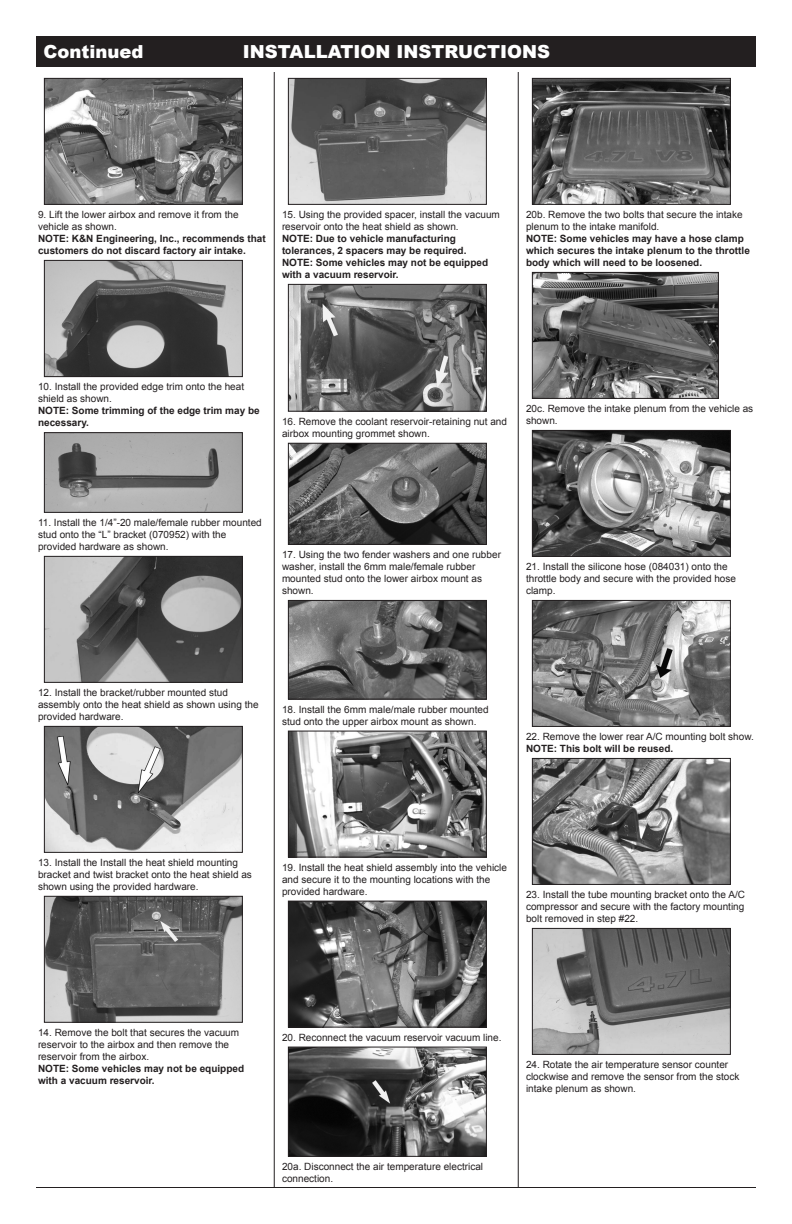
<style>
.page{position:relative;width:792px;height:1224px;background:#fff}
.page>*{position:absolute;margin:0;border:0;box-sizing:border-box;transform-origin:0 0}
.t1{font:900 18px "Arial";color:#fff}
.t2{font:10px/12px "Arial";color:#231f20}
.t3{font:700 10px/12px "Arial";color:#231f20}
</style>
<div class="page">
<div style="left:36px;top:36px;width:720px;height:31px;background:#231f20"></div>
<hr style="left:274px;top:72px;width:1px;height:1116px;background:#231f20">
<hr style="left:518px;top:72px;width:1px;height:1116px;background:#231f20">
<hr style="left:36px;top:1187px;width:720px;height:1px;background:#231f20">
<img style="left:46px;top:434px;width:195px;height:77px">
<div style="left:44px;top:432px;width:199px;height:81px;border:1px solid #231f20"></div>
<img style="left:46px;top:558px;width:195px;height:123px">
<div style="left:44px;top:556px;width:199px;height:127px;border:1px solid #231f20"></div>
<img style="left:46px;top:728px;width:195px;height:123px">
<div style="left:44px;top:726px;width:199px;height:127px;border:1px solid #231f20"></div>
<img style="left:46px;top:898px;width:195px;height:123px">
<div style="left:44px;top:896px;width:199px;height:127px;border:1px solid #231f20"></div>
<img style="left:290px;top:80px;width:195px;height:123px">
<div style="left:288px;top:78px;width:199px;height:127px;border:1px solid #231f20"></div>
<img style="left:290px;top:286px;width:195px;height:124px">
<div style="left:288px;top:284px;width:199px;height:128px;border:1px solid #231f20"></div>
<img style="left:290px;top:445px;width:195px;height:98px">
<div style="left:288px;top:443px;width:199px;height:102px;border:1px solid #231f20"></div>
<img style="left:290px;top:602px;width:195px;height:95px">
<div style="left:288px;top:600px;width:199px;height:99px;border:1px solid #231f20"></div>
<img style="left:290px;top:733px;width:195px;height:122px">
<div style="left:288px;top:731px;width:199px;height:126px;border:1px solid #231f20"></div>
<img style="left:290px;top:903px;width:195px;height:122px">
<div style="left:288px;top:901px;width:199px;height:126px;border:1px solid #231f20"></div>
<img style="left:290px;top:1049px;width:195px;height:106px">
<div style="left:288px;top:1047px;width:199px;height:110px;border:1px solid #231f20"></div>
<img style="left:534px;top:80px;width:195px;height:123px">
<div style="left:532px;top:78px;width:199px;height:127px;border:1px solid #231f20"></div>
<img style="left:534px;top:274px;width:183px;height:123px">
<div style="left:532px;top:272px;width:187px;height:127px;border:1px solid #231f20"></div>
<img style="left:534px;top:432px;width:195px;height:123px">
<div style="left:532px;top:430px;width:199px;height:127px;border:1px solid #231f20"></div>
<img style="left:534px;top:602px;width:195px;height:123px">
<div style="left:532px;top:600px;width:199px;height:127px;border:1px solid #231f20"></div>
<img style="left:534px;top:760px;width:195px;height:123px">
<div style="left:532px;top:758px;width:199px;height:127px;border:1px solid #231f20"></div>
<img style="left:46px;top:262px;width:195px;height:113px">
<div style="left:44px;top:260px;width:199px;height:117px;border:1px solid #231f20"></div>
<img style="left:534px;top:930px;width:195px;height:123px">
<div style="left:532px;top:928px;width:199px;height:127px;border:1px solid #231f20"></div>
<img style="left:46px;top:80px;width:195px;height:123px">
<div style="left:44px;top:78px;width:199px;height:127px;border:1px solid #231f20"></div>
<p class="t1" style="left:43px;top:38px;width:102px">Continued</p>
<p class="t1" style="left:243px;top:38px;width:309px">INSTALLATION INSTRUCTIONS</p>
<p class="t2" style="left:38px;top:209px;width:202px">9. Lift the lower airbox and remove it from the vehicle as shown.</p>
<p class="t3" style="left:38px;top:233px;width:229px">NOTE: K&amp;N Engineering, Inc., recommends that customers do not discard factory air intake.</p>
<p class="t2" style="left:282px;top:209px;width:219px">15. Using the provided spacer, install the vacuum reservoir onto the heat shield as shown.</p>
<p class="t3" style="left:282px;top:233px;width:186px">NOTE: Due to vehicle manufacturing tolerances, 2 spacers may be required.</p>
<p class="t3" style="left:282px;top:257px;width:208px">NOTE: Some vehicles may not be equipped with a vacuum reservoir.</p>
<p class="t2" style="left:526px;top:209px;width:218px">20b. Remove the two bolts that secure the intake plenum to the intake manifold.</p>
<p class="t3" style="left:526px;top:233px;width:225px">NOTE: Some vehicles may have a hose clamp which secures the intake plenum to the throttle body which will need to be loosened.</p>
<p class="t2" style="left:38px;top:381px;width:208px">10. Install the provided edge trim onto the heat shield as shown.</p>
<p class="t3" style="left:38px;top:405px;width:223px">NOTE: Some trimming of the edge trim may be necessary.</p>
<p class="t2" style="left:282px;top:415px;width:227px">16. Remove the coolant reservoir-retaining nut and airbox mounting grommet shown.</p>
<p class="t2" style="left:526px;top:403px;width:229px">20c. Remove the intake plenum from the vehicle as shown.</p>
<p class="t2" style="left:38px;top:517px;width:225px">11. Install the 1/4”-20 male/female rubber mounted stud onto the “L” bracket (070952) with the provided hardware as shown.</p>
<p class="t2" style="left:282px;top:549px;width:220px">17. Using the two fender washers and one rubber washer, install the 6mm male/female rubber mounted stud onto the lower airbox mount as shown.</p>
<p class="t2" style="left:526px;top:561px;width:212px">21. Install the silicone hose (084031) onto the throttle body and secure with the provided hose clamp.</p>
<p class="t2" style="left:38px;top:687px;width:222px">12. Install the bracket/rubber mounted stud assembly onto the heat shield as shown using the provided hardware.</p>
<p class="t2" style="left:282px;top:703px;width:208px">18. Install the 6mm male/male rubber mounted stud onto the upper airbox mount as shown.</p>
<p class="t2" style="left:526px;top:731px;width:229px">22. Remove the lower rear A/C mounting bolt show.</p>
<p class="t3" style="left:526px;top:743px;width:149px">NOTE: This bolt will be reused.</p>
<p class="t2" style="left:38px;top:857px;width:215px">13. Install the Install the heat shield mounting bracket and twist bracket onto the heat shield as shown using the provided hardware.</p>
<p class="t2" style="left:282px;top:861px;width:227px">19. Install the heat shield assembly into the vehicle and secure it to the mounting locations with the provided hardware.</p>
<p class="t2" style="left:526px;top:889px;width:221px;text-align:justify">23. Install the tube mounting bracket onto the A/C compressor and secure with the factory mounting bolt removed in step #22.</p>
<p class="t2" style="left:38px;top:1027px;width:203px">14. Remove the bolt that secures the vacuum reservoir to the airbox and then remove the reservoir from the airbox.</p>
<p class="t3" style="left:38px;top:1063px;width:208px">NOTE: Some vehicles may not be equipped with a vacuum reservoir.</p>
<p class="t2" style="left:282px;top:1031px;width:221px">20. Reconnect the vacuum reservoir vacuum line.</p>
<p class="t2" style="left:526px;top:1059px;width:215px">24. Rotate the air temperature sensor counter clockwise and remove the sensor from the stock intake plenum as shown.</p>
<p class="t2" style="left:282px;top:1161px;width:203px">20a. Disconnect the air temperature electrical</p>
<p class="t2" style="left:282px;top:1173px;width:53px">connection.</p>
</div>
